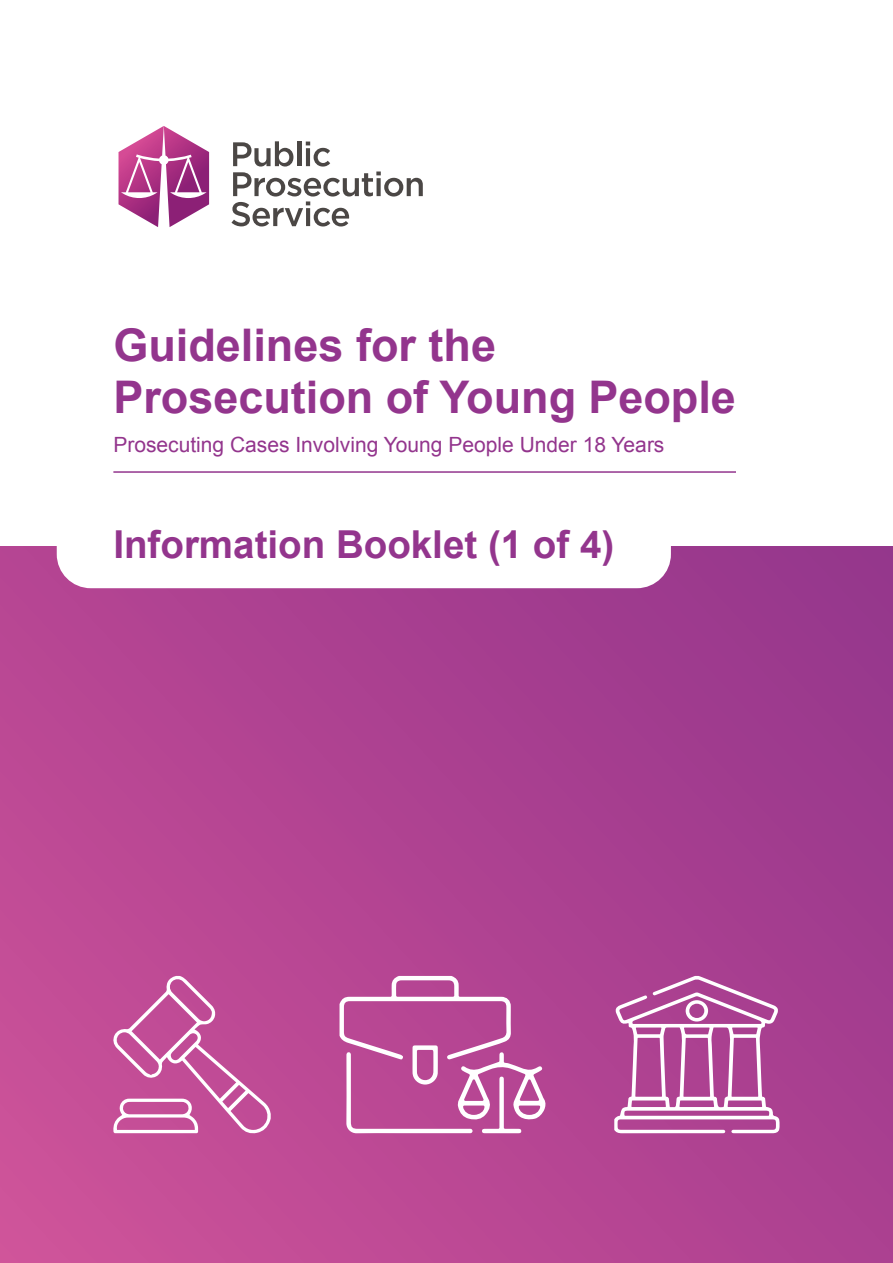
<style>
.page{position:relative;width:893px;height:1263px;background:#fff}
.page>*{position:absolute;margin:0;border:0;box-sizing:border-box;transform-origin:0 0}
.t1{font:700 45px/51.8px "Arial";color:#93358d}
.t2{font:700 38.55px "Arial";color:#93358d}
.t3{font:21px "Arial";color:#93358d}
</style>
<div class="page">
<svg style="left:119px;top:126px;width:90px;height:101px"></svg>
<svg style="left:231px;top:141px;width:192px;height:85px"></svg>
<div style="left:0;top:546px;width:893px;height:717px;background:linear-gradient(to right,#c24c96,#9e3a8e)"></div>
<hr style="left:113px;top:471px;width:623px;height:2px;background:#93358d">
<svg style="left:112px;top:976px;width:159px;height:158px;background:#c863a3"></svg>
<svg style="left:614px;top:976px;width:166px;height:157px"></svg>
<svg style="left:340px;top:976px;width:206px;height:157px;background:#c264a4"></svg>
<div style="left:57px;top:505px;width:614px;height:83px;background:#fff;border-radius:34px"></div>
<p class="t1" style="left:113px;top:321px;width:624px">Guidelines for the<br>Prosecution of Young People</p>
<p class="t3" style="left:113px;top:431px;width:553px">Prosecuting Cases Involving Young People Under 18 Years</p>
<p class="t2" style="left:113px;top:519px;width:502px">Information Booklet (1 of 4)</p>
</div>
